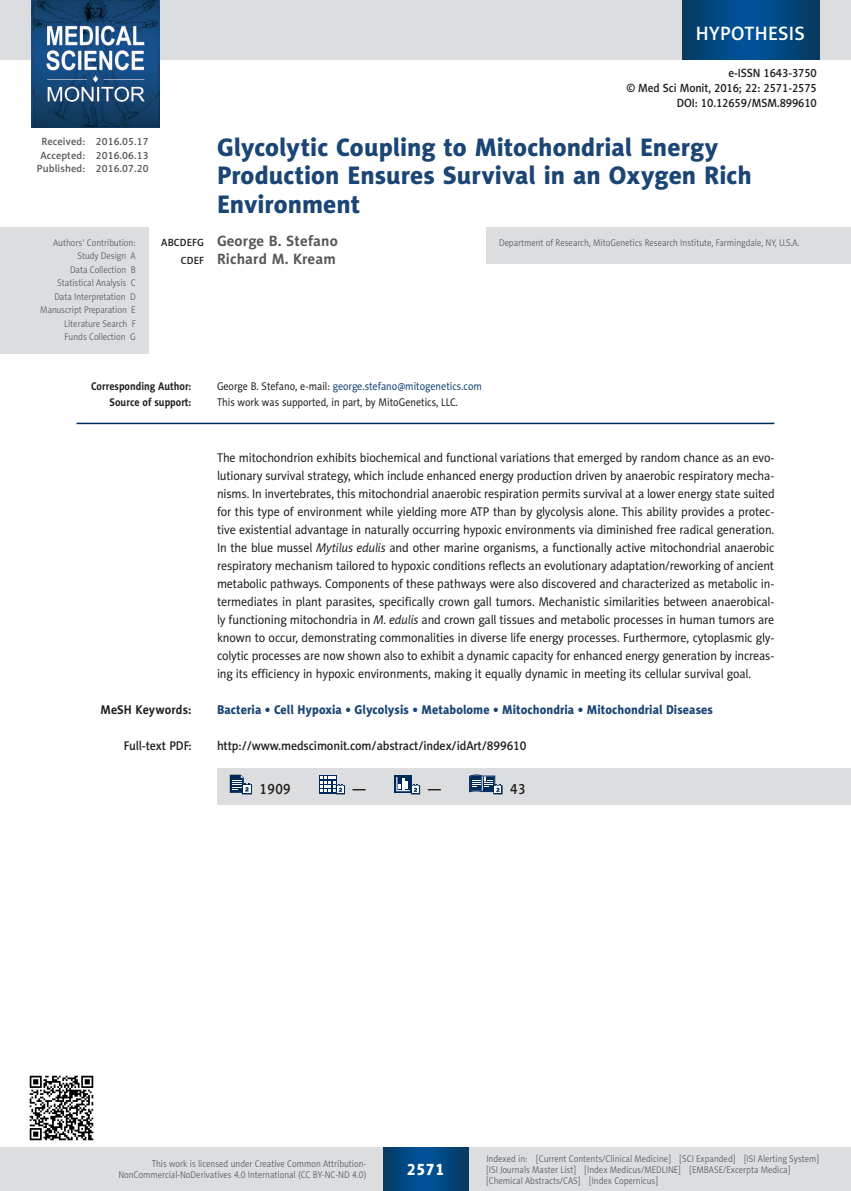
<style>
.page{position:relative;width:851px;height:1191px;background:#fff}
.page>*{position:absolute;margin:0;border:0;box-sizing:border-box;transform-origin:0 0}
.MSM_Tytul{font:25.5px/28.5px "Naomi Sans EFN Heavy";color:#1a4574}
.t1{font:19.5px "Naomi Sans EFN Medium";letter-spacing:.015em;color:#fff}
.t2{font:16.5px "Naomi Sans EFN Heavy";color:#fff}
.MSM_Autorzy{font:700 15px "Naomi Sans EFN";letter-spacing:.01em;color:#57585a}
.MSM_dane{font:15px "Naomi Sans EFN Medium";letter-spacing:.03em;color:#231f20;scale:.9 1}
.MSM_Summary_body{font:12.75px/18px "Naomi Sans EFN";letter-spacing:-.01em;color:#231f20;text-align:justify;scale:.95 1}
.MSM_keywords{font:12.75px "Naomi Sans EFN Heavy";letter-spacing:.005em;color:#1a4574;scale:.95 1}
.MSM_full_text_pdf{font:12.75px "Naomi Sans EFN Medium";letter-spacing:-.01em;color:#231f20;scale:.95 1}
.MSM_keywords-2{font:700 12.75px "Naomi Sans EFN";letter-spacing:.005em;color:#231f20;scale:.95 1}
.MSM_full_text_pdf-2{font:12px "Naomi Sans EFN Medium";letter-spacing:-.01em;color:#231f20;scale:.95 1}
.MSM_Adres{font:11.25px "Naomi Sans EFN";color:#1a4574;scale:.9 1}
.MSM_Support{font:11.25px "Naomi Sans EFN";color:#231f20;scale:.9 1}
.MSM_Adres-2{font:700 11.25px "Naomi Sans EFN";color:#231f20;scale:.9 1}
.MSM_Support-2{font:700 11.25px "Naomi Sans EFN";color:#231f20;scale:.9 1}
.t3{font:10.5px "Naomi Sans EFN Medium";letter-spacing:.01em;color:#57585a}
.MSM_Afiliacja{font:9.75px/11.2px "Naomi Sans EFN Light";color:#57585a;scale:.9 1}
.s1{font-family:"Naomi Sans EFN Medium";font-weight:400;font-size:10.5px;color:#231f20}
.s2{color:#231f20}
.s3{font-style:italic}
</style>
<div class="page">
<div style="left:217px;top:768px;width:633px;height:36px;background:#dcdddf"></div>
<svg style="left:230px;top:774px;width:22px;height:20px"></svg>
<div style="left:319px;top:775px;width:17px;height:18px;background:#00295c"></div>
<svg style="left:320px;top:776px;width:25px;height:18px"></svg>
<div style="left:394px;top:775px;width:18px;height:18px;background:#00295c"></div>
<svg style="left:396px;top:777px;width:24px;height:17px"></svg>
<svg style="left:469px;top:774px;width:33px;height:20px"></svg>
<hr style="left:77px;top:423px;width:697px;height:1px;background:#00295c">
<div style="left:0;top:228px;width:148px;height:126px;background:#dcdddf"></div>
<div style="left:486px;top:228px;width:364px;height:36px;background:#dcdddf"></div>
<img style="left:29px;top:1075px;width:65px;height:66px">
<div style="left:0;top:1148px;width:850px;height:43px;background:#dcdddf"></div>
<svg style="left:383px;top:1147px;width:85px;height:43px"></svg>
<div style="left:0;top:0;width:850px;height:60px;background:#dcdddf"></div>
<img style="left:32px;top:0;width:127px;height:128px">
<svg style="left:682px;top:0;width:137px;height:60px"></svg>
<h2 class="t1" style="left:695px;top:22px;width:111px">HYPOTHESIS</h2>
<p class="t3" style="left:41px;top:136px;width:109px">Received: 2016.05.17</p>
<p class="t3" style="left:40px;top:149px;width:110px">Accepted: 2016.06.13</p>
<p class="t3" style="left:37px;top:163px;width:113px">Published: 2016.07.20</p>
<p class="MSM_Afiliacja" style="left:53px;top:237px;width:93px">Authors’ Contribution:</p>
<p class="MSM_Afiliacja" style="left:77px;top:250px;width:66px">Study Design A</p>
<p class="MSM_Afiliacja" style="left:70px;top:264px;width:74px">Data Collection B</p>
<p class="MSM_Afiliacja" style="left:57px;top:277px;width:89px">Statistical Analysis C</p>
<p class="MSM_Afiliacja" style="left:54px;top:291px;width:92px">Data Interpretation D</p>
<p class="MSM_Afiliacja" style="left:40px;top:304px;width:107px">Manuscript Preparation E</p>
<p class="MSM_Afiliacja" style="left:64px;top:318px;width:81px">Literature Search F</p>
<p class="MSM_Afiliacja" style="left:65px;top:331px;width:80px">Funds Collection G</p>
<p class="MSM_full_text_pdf-2" style="left:728px;top:66px;width:95px">e-ISSN 1643-3750</p>
<p class="MSM_full_text_pdf-2" style="left:626px;top:81px;width:202px">© Med Sci Monit, 2016; 22: 2571-2575</p>
<p class="MSM_full_text_pdf-2" style="left:676px;top:96px;width:149px">DOI: 10.12659/MSM.899610</p>
<p class="MSM_Tytul" style="left:217px;top:132px;width:536px">Glycolytic Coupling to Mitochondrial Energy<br>Production Ensures Survival in an Oxygen Rich<br>Environment</p>
<p class="MSM_Autorzy" style="left:161px;top:232px;width:178px"><span class="s1">ABCDEFG</span> George B. Stefano</p>
<p class="MSM_Autorzy" style="left:181px;top:250px;width:156px"><span class="s1">CDEF</span> Richard M. Kream</p>
<p class="MSM_Afiliacja" style="left:499px;top:237px;width:335px">Department of Research, MitoGenetics Research Institute, Farmingdale, NY, U.S.A.</p>
<p class="MSM_Adres-2" style="left:91px;top:379px;width:113px">Corresponding Author:</p>
<p class="MSM_Adres" style="left:217px;top:379px;width:296px"><span class="s2">George B. Stefano, e-mail:</span> george.stefano@mitogenetics.com</p>
<p class="MSM_Support-2" style="left:110px;top:395px;width:92px">Source of support:</p>
<p class="MSM_Support" style="left:217px;top:395px;width:269px">This work was supported, in part, by MitoGenetics, LLC.</p>
<p class="MSM_Summary_body" style="left:217px;top:449px;width:588px">The mitochondrion exhibits biochemical and functional variations that emerged by random chance as an evo&shy;lutionary survival strategy, which include enhanced energy production driven by anaerobic respiratory mecha&shy;nisms. In invertebrates, this mitochondrial anaerobic respiration permits survival at a lower energy state suited for this type of environment while yielding more ATP than by glycolysis alone. This ability provides a protec&shy;tive existential advantage in naturally occurring hypoxic environments via diminished free radical generation.<br>In the blue mussel <span class="s3">Mytilus edulis</span> and other marine organisms, a functionally active mitochondrial anaerobic respiratory mechanism tailored to hypoxic conditions reflects an evolutionary adaptation/reworking of ancient metabolic pathways. Components of these pathways were also discovered and characterized as metabolic in&shy;termediates in plant parasites, specifically crown gall tumors. Mechanistic similarities between anaerobical&shy;ly functioning mitochondria in <span class="s3">M. edulis</span> and crown gall tissues and metabolic processes in human tumors are known to occur, demonstrating commonalities in diverse life energy processes. Furthermore, cytoplasmic gly&shy;colytic processes are now shown also to exhibit a dynamic capacity for enhanced energy generation by increas&shy;ing its efficiency in hypoxic environments, making it equally dynamic in meeting its cellular survival goal.</p>
<p class="MSM_keywords-2" style="left:100px;top:702px;width:97px">MeSH Keywords:</p>
<p class="MSM_keywords" style="left:217px;top:702px;width:523px">Bacteria • Cell Hypoxia • Glycolysis • Metabolome • Mitochondria • Mitochondrial Diseases</p>
<p class="MSM_full_text_pdf" style="left:124px;top:738px;width:73px">Full-text PDF:</p>
<p class="MSM_full_text_pdf" style="left:217px;top:738px;width:327px">http://www.medscimonit.com/abstract/index/idArt/899610</p>
<p class="MSM_dane" style="left:259px;top:780px;width:36px">1909</p>
<p class="MSM_dane" style="left:352px;top:780px;width:16px">—</p>
<p class="MSM_dane" style="left:427px;top:780px;width:16px">—</p>
<p class="MSM_dane" style="left:510px;top:780px;width:19px">43</p>
<p class="MSM_Afiliacja" style="left:118px;top:1158px;width:277px;text-align:right">This work is licensed under Creative Common Attribution-<br>NonCommercial-NoDerivatives 4.0 International (CC BY-NC-ND 4.0)</p>
<p class="t2" style="left:406px;top:1159px;width:40px">2571</p>
<p class="MSM_Afiliacja" style="left:486px;top:1152px;width:371px">Indexed in: [Current Contents/Clinical Medicine] [SCI Expanded] [ISI Alerting System] [ISI Journals Master List] [Index Medicus/MEDLINE] [EMBASE/Excerpta Medica] [Chemical Abstracts/CAS] [Index Copernicus]</p>
</div>
